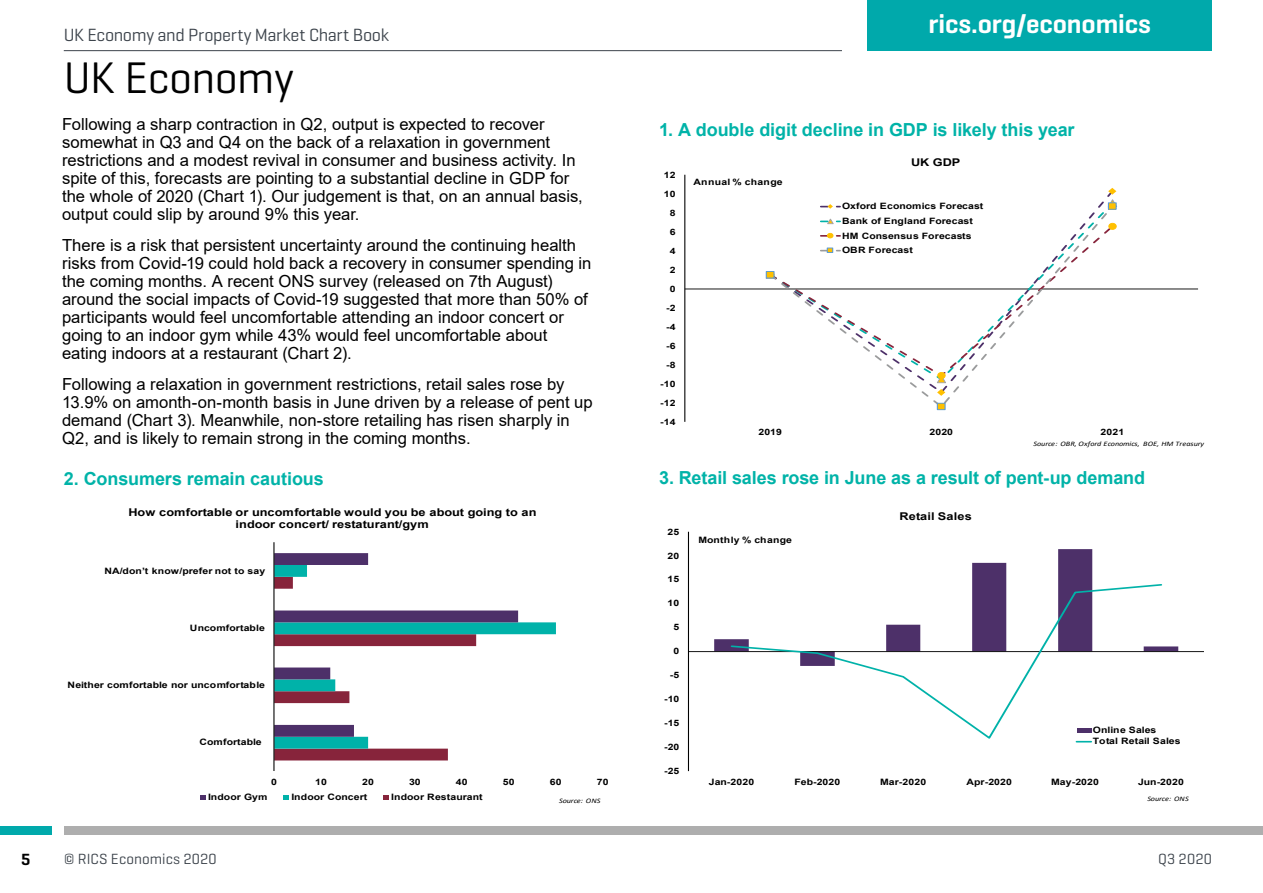
<style>
.page{position:relative;width:1263px;height:893px;background:#fff}
.page>*{position:absolute;margin:0;border:0;box-sizing:border-box;transform-origin:0 0}
.t1{font:45px "Geogrotesque";letter-spacing:-.015em;color:#000}
.t2{font:600 27px "Geogrotesque";letter-spacing:-.005em;color:#fff}
.t3{font:700 18px "Arial";letter-spacing:-.005em;color:#00b3a8}
.t4{font:18px "Geogrotesque";letter-spacing:-.02em;color:#3d444c}
.t5{font:16.65px/18px "Arial";color:#000}
.t6{font:600 16.5px "Geogrotesque";color:#000}
.t7{font:15px "Geogrotesque";letter-spacing:.015em;color:#3d444c}
.t8{font:700 10.65px/12.3px "Arial";letter-spacing:-.005em;color:#000;text-align:center;scale:1.19 1}
.t9{font:700 10.65px "Arial";letter-spacing:-.005em;color:#000;scale:1.2 1}
.t10{font:700 8.85px/11.1px "Arial";letter-spacing:.01em;color:#000;scale:1.19 1}
.t11{font:700 8.7px/14.7px "Arial";letter-spacing:.01em;color:#000;scale:1.2 1}
.t12{font:700 8.7px "Arial";letter-spacing:.03em;color:#000;scale:1.2 1}
.t13{font:italic 6.9px "Calibri";letter-spacing:-.01em;color:#000;scale:1.2 1}
.t14{font:italic 6.9px "Calibri";letter-spacing:-.01em;color:#000;scale:1.19 1}
</style>
<div class="page">
<div style="left:867px;top:0;width:345px;height:51px;background:#00a9ab"></div>
<hr style="left:64px;top:50px;width:778px;height:1px;background:#3d444c">
<div style="left:0;top:827px;width:51px;height:8px;background:#00a9ab"></div>
<div style="left:64px;top:827px;width:1199px;height:8px;background:#aeaeae"></div>
<svg style="left:518px;top:610px;width:38px;height:25px"></svg>
<svg style="left:275px;top:553px;width:243px;height:207px"></svg>
<hr style="left:274px;top:542px;width:1px;height:229px;background:#000">
<svg style="left:200px;top:795px;width:6px;height:5px"></svg>
<svg style="left:284px;top:795px;width:5px;height:5px"></svg>
<svg style="left:384px;top:795px;width:5px;height:5px"></svg>
<hr style="left:685px;top:175px;width:1px;height:247px;background:#000">
<hr style="left:685px;top:289px;width:513px;height:1px;background:#000">
<svg style="left:1108px;top:188px;width:9px;height:19px"></svg>
<div style="left:1109px;top:223px;width:7px;height:6px;background:#ffc30d;border-radius:50%"></div>
<div style="left:1109px;top:223px;width:7px;height:7px;border:1px solid #ffc000;border-radius:50%"></div>
<svg style="left:768px;top:204px;width:347px;height:205px"></svg>
<div style="left:766px;top:271px;width:8px;height:7px;background:#ffc000"></div>
<div style="left:766px;top:271px;width:8px;height:7px;border:1px solid #5b9bd5"></div>
<div style="left:937px;top:403px;width:8px;height:7px;background:#ffc000"></div>
<div style="left:937px;top:403px;width:8px;height:7px;border:1px solid #5b9bd5"></div>
<div style="left:1108px;top:203px;width:8px;height:6px;background:#ffc000"></div>
<svg style="left:821px;top:204px;width:19px;height:5px"></svg>
<svg style="left:821px;top:219px;width:19px;height:5px"></svg>
<svg style="left:821px;top:233px;width:19px;height:5px"></svg>
<svg style="left:821px;top:248px;width:19px;height:5px"></svg>
<svg style="left:714px;top:549px;width:464px;height:104px"></svg>
<hr style="left:688px;top:532px;width:1px;height:239px;background:#000">
<hr style="left:688px;top:651px;width:516px;height:1px;background:#000">
<svg style="left:729px;top:583px;width:434px;height:156px"></svg>
<div style="left:1077px;top:728px;width:14px;height:5px;background:#4d3069"></div>
<svg style="left:1076px;top:741px;width:15px;height:2px"></svg>
<p class="t4" style="left:64px;top:23px;width:327px">UK Economy and Property Market Chart Book</p>
<h1 class="t1" style="left:64px;top:50px;width:232px">UK Economy</h1>
<p class="t5" style="left:62px;top:115px;width:522px">Following a sharp contraction in Q2, output is expected to recover somewhat in Q3 and Q4 on the back of a relaxation in government restrictions and a modest revival in consumer and business activity. In spite of this, forecasts are pointing to a substantial decline in GDP for the whole of 2020 (Chart 1). Our judgement is that, on an annual basis, output could slip by around 9% this year.</p>
<p class="t5" style="left:62px;top:236px;width:531px">There is a risk that persistent uncertainty around the continuing health risks from Covid-19 could hold back a recovery in consumer spending in the coming months. A recent ONS survey (released on 7th August) around the social impacts of Covid-19 suggested that more than 50% of participants would feel uncomfortable attending an indoor concert or going to an indoor gym while 43% would feel uncomfortable about eating indoors at a restaurant (Chart 2).</p>
<p class="t5" style="left:62px;top:375px;width:532px">Following a relaxation in government restrictions, retail sales rose by 13.9% on amonth-on-month basis in June driven by a release of pent up demand (Chart 3). Meanwhile, non-store retailing has risen sharply in Q2, and is likely to remain strong in the coming months.</p>
<h2 class="t2" style="left:928px;top:7px;width:224px">rics.org/economics</h2>
<p class="t3" style="left:659px;top:117px;width:417px">1. A double digit decline in GDP is likely this year</p>
<p class="t11" style="left:664px;top:167px;width:11px">12</p>
<p class="t11" style="left:664px;top:186px;width:11px">10</p>
<p class="t11" style="left:670px;top:205px;width:6px">8</p>
<p class="t11" style="left:670px;top:224px;width:6px">6</p>
<p class="t11" style="left:670px;top:243px;width:6px">4</p>
<p class="t11" style="left:670px;top:262px;width:6px">2</p>
<p class="t11" style="left:670px;top:281px;width:6px">0</p>
<p class="t11" style="left:666px;top:300px;width:9px">-2</p>
<p class="t11" style="left:666px;top:319px;width:9px">-4</p>
<p class="t11" style="left:666px;top:338px;width:9px">-6</p>
<p class="t11" style="left:666px;top:357px;width:9px">-8</p>
<p class="t11" style="left:660px;top:376px;width:14px">-10</p>
<p class="t11" style="left:660px;top:395px;width:14px">-12</p>
<p class="t11" style="left:660px;top:414px;width:14px">-14</p>
<p class="t12" style="left:693px;top:175px;width:76px">Annual % change</p>
<p class="t9" style="left:911px;top:155px;width:43px">UK GDP</p>
<p class="t11" style="left:842px;top:199px;width:119px">Oxford Economics Forecast<br>Bank of England Forecast<br>HM Consensus Forecasts<br>OBR Forecast</p>
<p class="t11" style="left:758px;top:425px;width:21px">2019</p>
<p class="t11" style="left:929px;top:425px;width:21px">2020</p>
<p class="t11" style="left:1100px;top:425px;width:21px">2021</p>
<p class="t13" style="left:1033px;top:439px;width:144px">Source: OBR, Oxford Economics, BOE, HM Treasury</p>
<p class="t3" style="left:64px;top:466px;width:262px">2. Consumers remain cautious</p>
<p class="t3" style="left:659px;top:465px;width:487px">3. Retail sales rose in June as a result of pent-up demand</p>
<p class="t8" style="left:128px;top:506px;width:344px">How comfortable or uncomfortable would you be about going to an indoor concert/ restaturant/gym</p>
<p class="t10" style="left:668px;top:526px;width:11px">25</p>
<p class="t8" style="left:900px;top:510px;width:62px">Retail Sales</p>
<p class="t10" style="left:698px;top:535px;width:80px">Monthly % change</p>
<p class="t10" style="left:668px;top:550px;width:11px">20</p>
<p class="t10" style="left:104px;top:565px;width:137px">NA/don’t know/prefer not to say</p>
<p class="t10" style="left:668px;top:574px;width:11px">15</p>
<p class="t10" style="left:668px;top:598px;width:11px">10</p>
<p class="t10" style="left:190px;top:622px;width:65px">Uncomfortable</p>
<p class="t10" style="left:673px;top:622px;width:6px">5</p>
<p class="t10" style="left:673px;top:646px;width:6px">0</p>
<p class="t10" style="left:670px;top:670px;width:9px">-5</p>
<p class="t10" style="left:68px;top:680px;width:167px">Neither comfortable nor uncomfortable</p>
<p class="t10" style="left:664px;top:694px;width:14px">-10</p>
<p class="t10" style="left:199px;top:737px;width:54px">Comfortable</p>
<p class="t10" style="left:664px;top:718px;width:14px">-15</p>
<p class="t10" style="left:664px;top:741px;width:14px">-20</p>
<p class="t10" style="left:1093px;top:725px;width:75px">Online Sales<br>Total Retail Sales</p>
<p class="t10" style="left:664px;top:765px;width:14px">-25</p>
<p class="t10" style="left:271px;top:776px;width:6px">0</p>
<p class="t10" style="left:315px;top:776px;width:11px">10</p>
<p class="t10" style="left:362px;top:776px;width:11px">20</p>
<p class="t10" style="left:409px;top:776px;width:11px">30</p>
<p class="t10" style="left:456px;top:776px;width:11px">40</p>
<p class="t10" style="left:503px;top:776px;width:11px">50</p>
<p class="t10" style="left:550px;top:776px;width:11px">60</p>
<p class="t10" style="left:597px;top:776px;width:11px">70</p>
<p class="t10" style="left:709px;top:776px;width:40px">Jan-2020</p>
<p class="t10" style="left:794px;top:776px;width:40px">Feb-2020</p>
<p class="t10" style="left:880px;top:776px;width:40px">Mar-2020</p>
<p class="t10" style="left:966px;top:776px;width:40px">Apr-2020</p>
<p class="t10" style="left:1051px;top:776px;width:42px">May-2020</p>
<p class="t10" style="left:1138px;top:776px;width:40px">Jun-2020</p>
<p class="t10" style="left:208px;top:792px;width:51px">Indoor Gym</p>
<p class="t10" style="left:291px;top:792px;width:65px">Indoor Concert</p>
<p class="t10" style="left:391px;top:792px;width:78px">Indoor Restaurant</p>
<p class="t14" style="left:559px;top:796px;width:36px">Source: ONS</p>
<p class="t14" style="left:1147px;top:794px;width:36px">Source: ONS</p>
<p class="t6" style="left:21px;top:849px;width:11px">5</p>
<p class="t7" style="left:64px;top:850px;width:154px">© RICS Economics 2020</p>
<p class="t7" style="left:1158px;top:850px;width:55px">Q3 2020</p>
</div>
